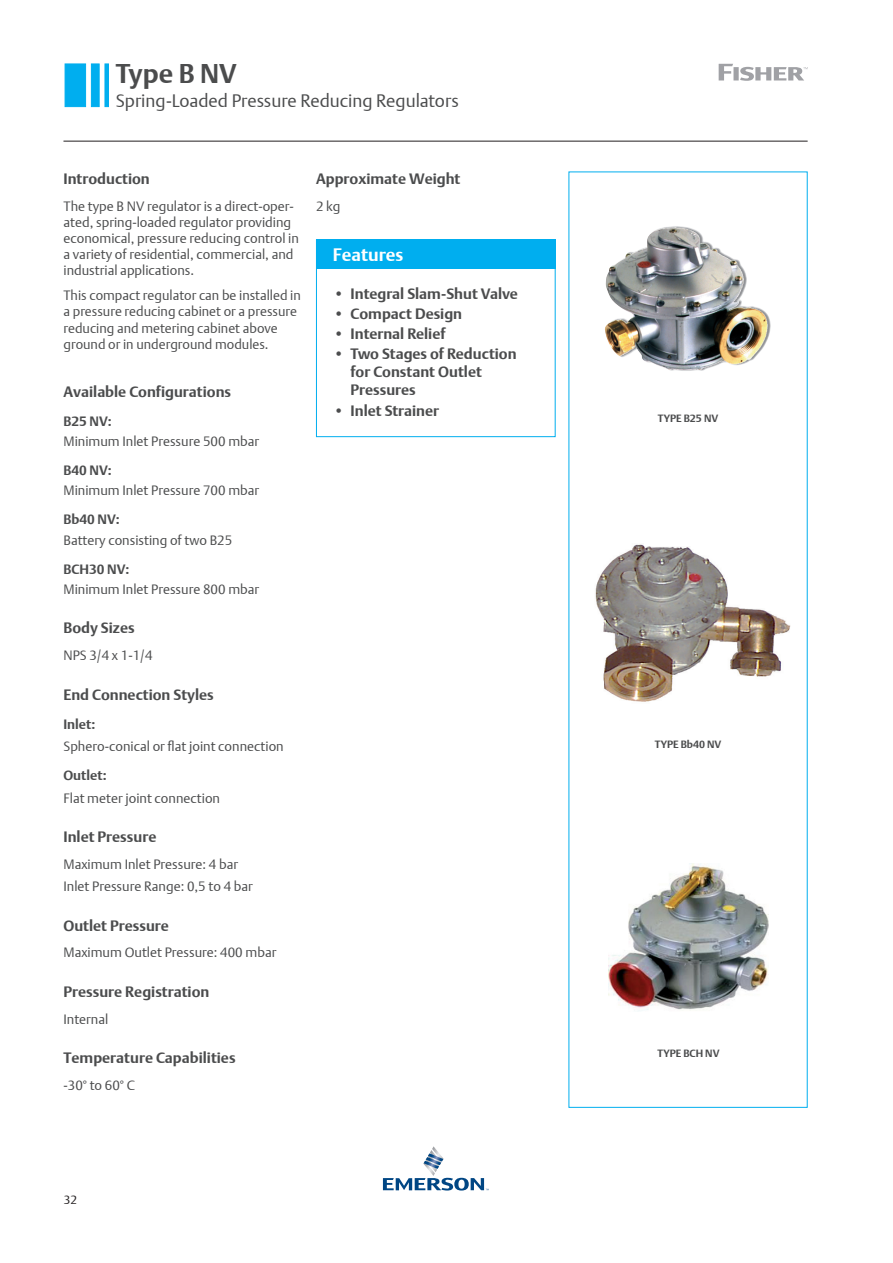
<style>
.page{position:relative;width:893px;height:1263px;background:#fff}
.page>*{position:absolute;margin:0;border:0;box-sizing:border-box;transform-origin:0 0}
.t1{font:700 27px "DTL Argo T";color:#4b4c4d}
.t2{font:18px "DTL Argo T Light";color:#4b4c4d}
.t3{font:700 18px "DTL Argo T";color:#fff}
.t4{font:700 15px/18px "DTL Argo T";color:#4b4c4d}
.t5{font:13.5px/16.2px "DTL Argo T Light";color:#4b4c4d}
.t6{font:700 13.5px "DTL Argo T";color:#4b4c4d}
.t7{font:12px "DTL Argo T Light";color:#231f20}
.t8{font:700 10.5px "DTL Argo T";color:#4b4c4d}
</style>
<div class="page">
<hr style="left:63px;top:141px;width:745px;height:1px;background:#231f20">
<svg style="left:383px;top:1146px;width:106px;height:44px"></svg>
<svg style="left:719px;top:64px;width:89px;height:17px"></svg>
<div style="left:316px;top:240px;width:239px;height:29px;background:#00aeef"></div>
<div style="left:316px;top:240px;width:239px;height:197px;border:1px solid #00aeef"></div>
<img style="left:605px;top:226px;width:166px;height:145px">
<img style="left:608px;top:863px;width:161px;height:148px">
<img style="left:595px;top:544px;width:195px;height:158px">
<div style="left:65px;top:64px;width:21px;height:43px;background:#00aeef"></div>
<div style="left:91px;top:64px;width:8px;height:43px;background:#00aeef"></div>
<hr style="left:105px;top:64px;width:4px;height:43px;background:#00aeef">
<h1 class="t1" style="left:116px;top:57px;width:122px">Type B NV</h1>
<h2 class="t2" style="left:116px;top:90px;width:345px">Spring-Loaded Pressure Reducing Regulators</h2>
<p class="t4" style="left:63px;top:169px;width:88px">Introduction</p>
<p class="t5" style="left:63px;top:198px;width:237px">The type B NV regulator is a direct-oper&shy;ated, spring-loaded regulator providing economical, pressure reducing control in a variety of residential, commercial, and industrial applications.</p>
<p class="t5" style="left:63px;top:287px;width:239px">This compact regulator can be installed in a pressure reducing cabinet or a pressure reducing and metering cabinet above ground or in underground modules.</p>
<p class="t4" style="left:63px;top:382px;width:169px">Available Configurations</p>
<p class="t6" style="left:63px;top:413px;width:50px">B25 NV:</p>
<p class="t5" style="left:63px;top:433px;width:197px">Minimum Inlet Pressure 500 mbar</p>
<p class="t6" style="left:63px;top:462px;width:50px">B40 NV:</p>
<p class="t5" style="left:63px;top:482px;width:197px">Minimum Inlet Pressure 700 mbar</p>
<p class="t6" style="left:63px;top:511px;width:58px">Bb40 NV:</p>
<p class="t5" style="left:63px;top:532px;width:170px">Battery consisting of two B25</p>
<p class="t6" style="left:63px;top:561px;width:67px">BCH30 NV:</p>
<p class="t5" style="left:63px;top:581px;width:197px">Minimum Inlet Pressure 800 mbar</p>
<p class="t4" style="left:63px;top:619px;width:73px">Body Sizes</p>
<p class="t5" style="left:63px;top:647px;width:91px">NPS 3/4 x 1-1/4</p>
<p class="t4" style="left:63px;top:685px;width:152px">End Connection Styles</p>
<p class="t6" style="left:63px;top:716px;width:33px">Inlet:</p>
<p class="t5" style="left:63px;top:738px;width:222px">Sphero-conical or flat joint connection</p>
<p class="t6" style="left:63px;top:767px;width:45px">Outlet:</p>
<p class="t5" style="left:63px;top:790px;width:158px">Flat meter joint connection</p>
<p class="t4" style="left:63px;top:827px;width:94px">Inlet Pressure</p>
<p class="t5" style="left:63px;top:853px;width:191px;line-height:22.5px">Maximum Inlet Pressure: 4 bar<br>Inlet Pressure Range: 0,5 to 4 bar</p>
<p class="t4" style="left:63px;top:916px;width:107px">Outlet Pressure</p>
<p class="t5" style="left:63px;top:944px;width:214px">Maximum Outlet Pressure: 400 mbar</p>
<p class="t4" style="left:63px;top:982px;width:147px">Pressure Registration</p>
<p class="t5" style="left:63px;top:1010px;width:46px">Internal</p>
<p class="t4" style="left:63px;top:1048px;width:174px">Temperature Capabilities</p>
<p class="t5" style="left:63px;top:1077px;width:73px">-30° to 60° C</p>
<p class="t4" style="left:316px;top:169px;width:146px">Approximate Weight</p>
<p class="t5" style="left:316px;top:198px;width:26px">2 kg</p>
<h2 class="t3" style="left:333px;top:244px;width:72px">Features</h2>
<p class="t4" style="left:334px;top:285px;width:186px">• Integral Slam-Shut Valve</p>
<p class="t4" style="left:334px;top:305px;width:130px">• Compact Design</p>
<p class="t4" style="left:334px;top:325px;width:113px">• Internal Relief</p>
<p class="t4" style="left:351px;top:345px;width:168px;text-indent:-17px">• Two Stages of Reduction for Constant Outlet<br>Pressures</p>
<p class="t4" style="left:334px;top:401px;width:107px">• Inlet Strainer</p>
<p class="t7" style="left:64px;top:1192px;width:15px">32</p>
<p class="t8" style="left:658px;top:412px;width:62px">TYPE B25 NV</p>
<p class="t8" style="left:655px;top:738px;width:68px">TYPE Bb40 NV</p>
<p class="t8" style="left:657px;top:1047px;width:64px">TYPE BCH NV</p>
</div>
